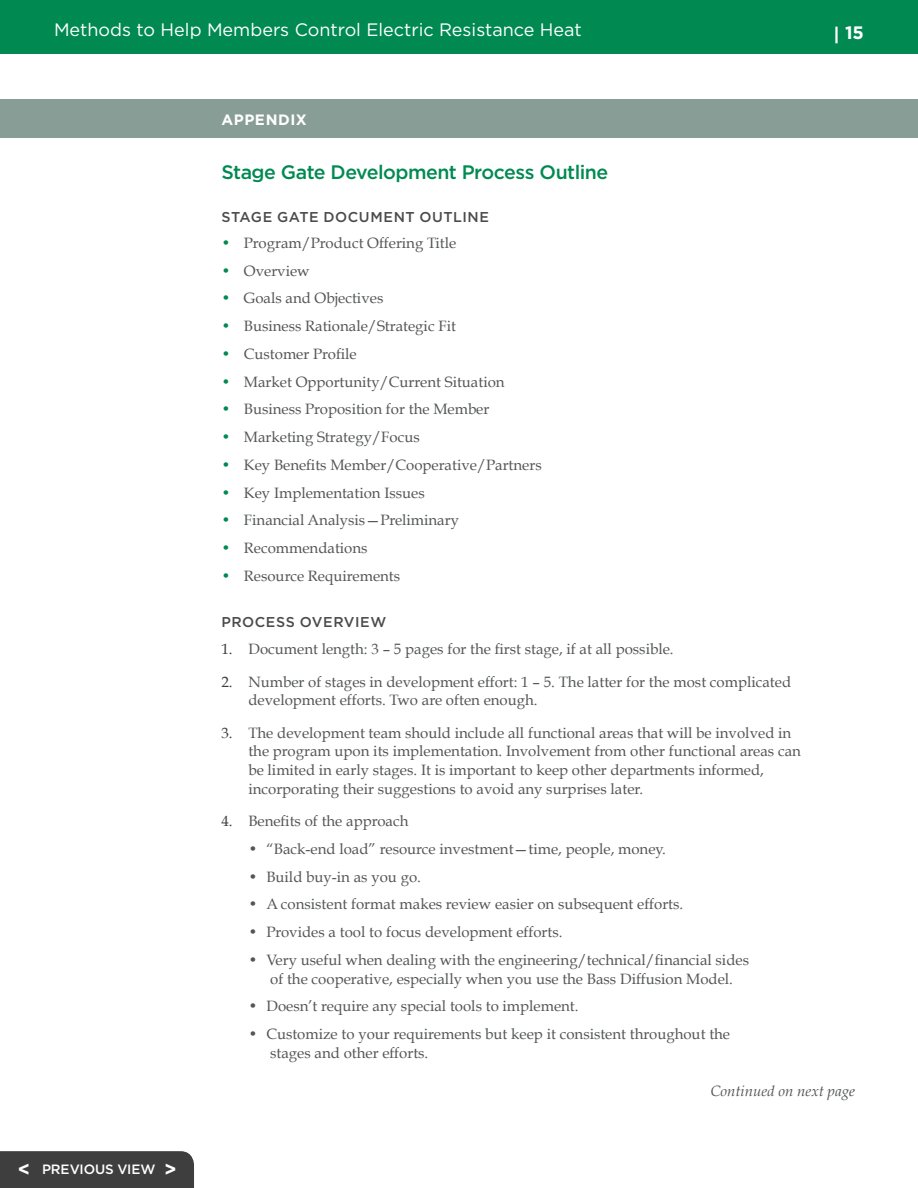
<style>
.page{position:relative;width:918px;height:1188px;background:#fff}
.page>*{position:absolute;margin:0;border:0;box-sizing:border-box;transform-origin:0 0}
.t1{font:500 19.5px "Gotham";letter-spacing:-.025em;color:#008a52}
.t2{font:18px "Gotham";color:#fff}
.t3{font:700 18px "Gotham";color:#fff}
.t4{font:15px/18.8px "Book Antiqua";color:#545557}
.t5{font:italic 15px "Book Antiqua";color:#545557}
.t6{font:700 15px "Gotham";letter-spacing:.04em;color:#fff}
.t7{font:500 14.25px "Gotham";letter-spacing:.035em;color:#4a4b4c}
.t8{font:500 13.5px "Gotham";letter-spacing:-.005em;color:#fff}
.s1{font-weight:700;font-size:19.5px}
.s2{color:#008a52}
.s3{color:#3e3e3f}
.s4{color:#4a4b4c}
</style>
<div class="page">
<div style="left:0;top:0;width:918px;height:54px;background:#008a52"></div>
<div style="left:0;top:1151px;width:194px;height:37px;background:#3e3e3f"></div>
<div style="left:0;top:99px;width:918px;height:38px;background:#899d97"></div>
<p class="t2" style="left:54px;top:18px;width:529px">Methods to Help Members Control Electric Resistance Heat</p>
<p class="t3" style="left:833px;top:21px;width:32px">| 15</p>
<p class="t8" style="left:18px;top:1161px;width:160px"><span class="s1">&lt;</span> PREVIOUS VIEW <span class="s1">&gt;</span></p>
<p class="t6" style="left:221px;top:110px;width:87px">APPENDIX</p>
<h1 class="t1" style="left:221px;top:159px;width:388px">Stage Gate Development Process Outline</h1>
<p class="t7" style="left:221px;top:207px;width:269px">STAGE GATE DOCUMENT OUTLINE</p>
<p class="t4" style="left:221px;top:233px;width:236px"><span class="s2">•</span> Program/Product Offering Title</p>
<p class="t4" style="left:221px;top:261px;width:90px"><span class="s2">•</span> Overview</p>
<p class="t4" style="left:221px;top:289px;width:163px"><span class="s2">•</span> Goals and Objectives</p>
<p class="t4" style="left:221px;top:317px;width:236px"><span class="s2">•</span> Business Rationale/Strategic Fit</p>
<p class="t4" style="left:221px;top:344px;width:137px"><span class="s2">•</span> Customer Profile</p>
<p class="t4" style="left:221px;top:372px;width:285px"><span class="s2">•</span> Market Opportunity/Current Situation</p>
<p class="t4" style="left:221px;top:400px;width:270px"><span class="s2">•</span> Business Proposition for the Member</p>
<p class="t4" style="left:221px;top:428px;width:200px"><span class="s2">•</span> Marketing Strategy/Focus</p>
<p class="t4" style="left:221px;top:455px;width:322px"><span class="s2">•</span> Key Benefits Member/Cooperative/Partners</p>
<p class="t4" style="left:221px;top:483px;width:205px"><span class="s2">•</span> Key Implementation Issues</p>
<p class="t4" style="left:221px;top:511px;width:239px"><span class="s2">•</span> Financial Analysis—Preliminary</p>
<p class="t4" style="left:221px;top:539px;width:148px"><span class="s2">•</span> Recommendations</p>
<p class="t4" style="left:221px;top:566px;width:180px"><span class="s2">•</span> Resource Requirements</p>
<p class="t7" style="left:221px;top:612px;width:166px">PROCESS OVERVIEW</p>
<p class="t4" style="left:221px;top:640px;width:454px"><span class="s3">1.</span> Document length: 3 – 5 pages for the first stage, if at all possible.</p>
<p class="t4" style="left:248px;top:672px;width:544px;text-indent:-27px"><span class="s3">2.</span> Number of stages in development effort: 1 – 5. The latter for the most complicated development efforts. Two are often enough.</p>
<p class="t4" style="left:248px;top:723px;width:554px;text-indent:-27px"><span class="s3">3.</span> The development team should include all functional areas that will be involved in the program upon its implementation. Involvement from other functional areas can be limited in early stages. It is important to keep other departments informed, incorporating their suggestions to avoid any surprises later.</p>
<p class="t4" style="left:221px;top:812px;width:189px"><span class="s3">4.</span> Benefits of the approach</p>
<p class="t4" style="left:248px;top:839px;width:419px">• “Back-end load” resource investment—time, people, money.</p>
<p class="t4" style="left:248px;top:867px;width:174px">• Build buy-in as you go.</p>
<p class="t4" style="left:248px;top:895px;width:436px">• A consistent format makes review easier on subsequent efforts.</p>
<p class="t4" style="left:248px;top:923px;width:316px">• Provides a tool to focus development efforts.</p>
<p class="t4" style="left:248px;top:950px;width:502px;text-align:center">• Very useful when dealing with the engineering/technical/financial sides of the cooperative, especially when you use the Bass Diffusion Model.</p>
<p class="t4" style="left:248px;top:997px;width:332px">• Doesn’t require any special tools to implement.</p>
<p class="t4" style="left:270px;top:1025px;width:461px;text-indent:-22px">• Customize to your requirements but keep it consistent throughout the stages and other efforts.</p>
<p class="t5" style="left:711px;top:1082px;width:146px">Continued on next pag<span class="s4">e</span></p>
</div>
